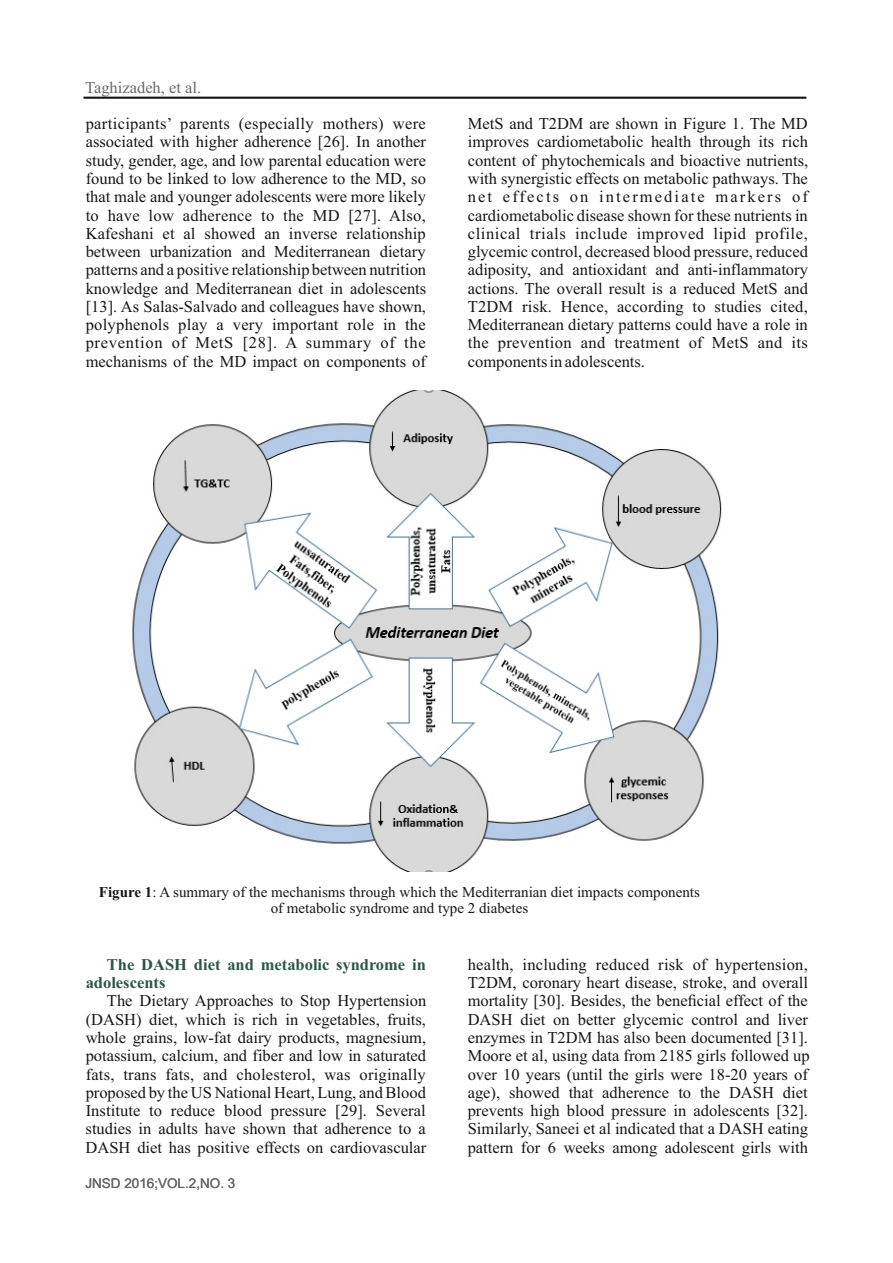
<style>
.page{position:relative;width:893px;height:1263px;background:#fff}
.page>*{position:absolute;margin:0;border:0;box-sizing:border-box;transform-origin:0 0}
.t1{font:16.5px/18.3px "Times New Roman";color:#151616;text-align:justify}
.t2{font:700 16.5px/18.3px "Times New Roman";color:#2d5649}
.t3{font:16.5px "Times New Roman";color:#676767}
.t4{font:15px/16.6px "Times New Roman";color:#151616;text-align:center}
.t5{font:13.5px "Arial";color:#676767}
.s1{font-weight:700}
</style>
<div class="page">
<hr style="left:83px;top:97px;width:723px;height:2px;background:#151616">
<img style="left:132px;top:390px;width:590px;height:482px">
<p class="t3" style="left:85px;top:81px;width:118px">Taghizadeh, et al.</p>
<p class="t1" style="left:86px;top:116px;width:342px">participants’ parents (especially mothers) were associated with higher adherence [26]. In another study, gender, age, and low parental education were found to be linked to low adherence to the MD, so that male and younger adolescents were more likely to have low adherence to the MD [27]. Also, Kafeshani et al showed an inverse relationship between urbanization and Mediterranean dietary patterns and a positive relationship between nutrition knowledge and Mediterranean diet in adolescents [13]. As Salas-Salvado and colleagues have shown, polyphenols play a very important role in the prevention of MetS [28]. A summary of the mechanisms of the MD impact on components of</p>
<p class="t1" style="left:468px;top:116px;width:342px">MetS and T2DM are shown in Figure 1. The MD improves cardiometabolic health through its rich content of phytochemicals and bioactive nutrients, with synergistic effects on metabolic pathways. The net effects on intermediate markers of cardiometabolic disease shown for these nutrients in clinical trials include improved lipid profile, glycemic control, decreased blood pressure, reduced adiposity, and antioxidant and anti-inflammatory actions. The overall result is a reduced MetS and T2DM risk. Hence, according to studies cited, Mediterranean dietary patterns could have a role in the prevention and treatment of MetS and its components in adolescents.</p>
<p class="t4" style="left:99px;top:885px;width:602px"><span class="s1">Figure 1</span>: A summary of the mechanisms through which the Mediterranian diet impacts components of metabolic syndrome and type 2 diabetes</p>
<p class="t2" style="left:86px;top:957px;width:342px;text-indent:21px">The DASH diet and metabolic syndrome in adolescents</p>
<p class="t1" style="left:86px;top:993px;width:342px;text-indent:21px">The Dietary Approaches to Stop Hypertension (DASH) diet, which is rich in vegetables, fruits, whole grains, low-fat dairy products, magnesium, potassium, calcium, and fiber and low in saturated fats, trans fats, and cholesterol, was originally proposed by the US National Heart, Lung, and Blood Institute to reduce blood pressure [29]. Several studies in adults have shown that adherence to a DASH diet has positive effects on cardiovascular</p>
<p class="t5" style="left:85px;top:1178px;width:152px">JNSD 2016;VOL.2,NO. 3</p>
<p class="t1" style="left:468px;top:957px;width:343px;text-align:left">health, including reduced risk of hypertension, T2DM, coronary heart disease, stroke, and overall mortality [30]. Besides, the beneficial effect of the DASH diet on better glycemic control and liver enzymes in T2DM has also been documented [31].<br>Moore et al, using data from 2185 girls followed up over 10 years (until the girls were 18-20 years of age), showed that adherence to the DASH diet prevents high blood pressure in adolescents [32].<br>Similarly, Saneei et al indicated that a DASH eating pattern for 6 weeks among adolescent girls with</p>
</div>
